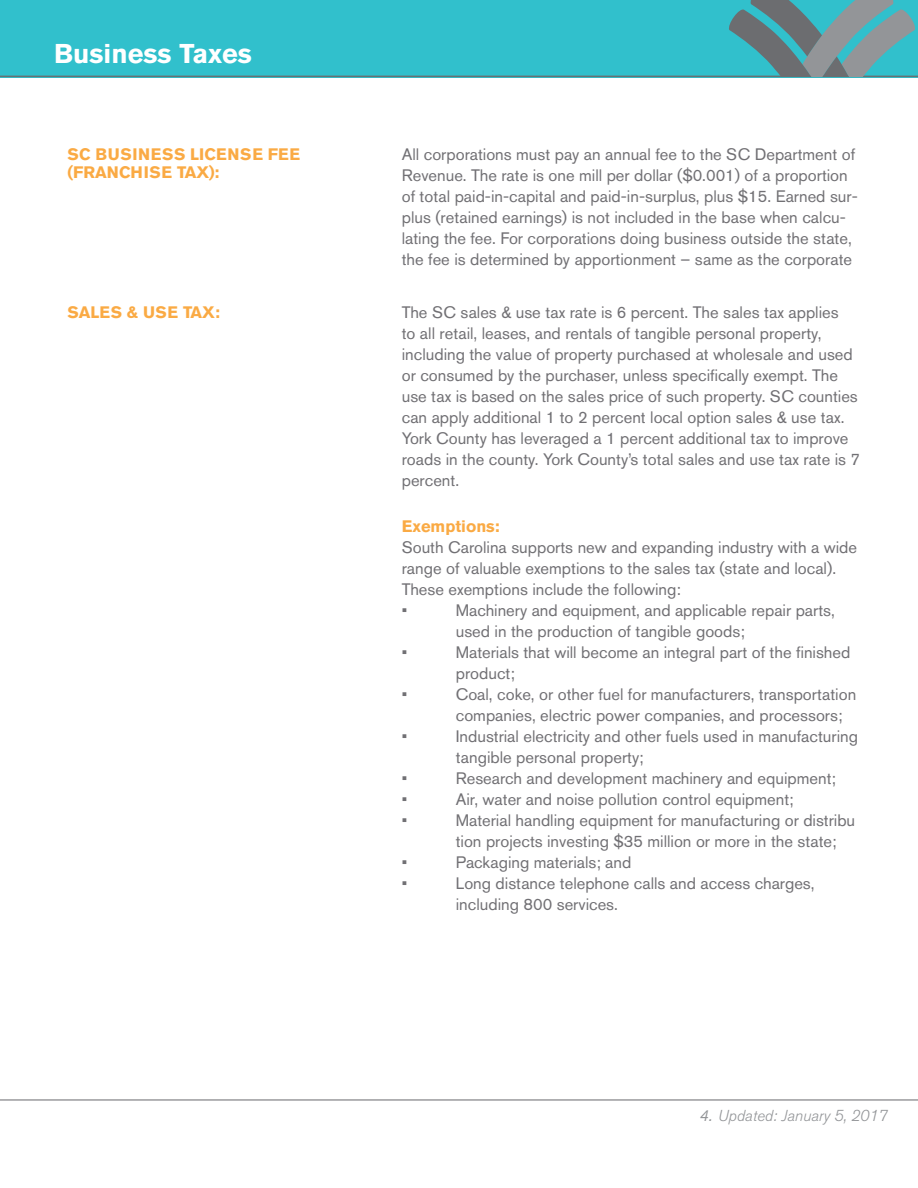
<style>
.page{position:relative;width:918px;height:1188px;background:#fff}
.page>*{position:absolute;margin:0;border:0;box-sizing:border-box;transform-origin:0 0}
.t1{font:700 27px "Akzidenz Grotesk BE";color:#fff}
.t2{font:16.5px/21px "Akzidenz Grotesk BE";color:#717074}
.t3{font:700 16.5px "Akzidenz Grotesk BE";color:#faaa44}
.t4{font:700 16.5px "Akzidenz Grotesk BE";letter-spacing:.04em;color:#faaa44}
.t5{font:italic 300 15.75px "Akzidenz Grotesk BE";color:#939598}
.s1{font-weight:400}
</style>
<div class="page">
<hr style="left:0;top:1099px;width:918px;height:2px;background:#717074">
<div style="left:0;top:0;width:918px;height:77px;background:#31c0cc"></div>
<hr style="left:0;top:76px;width:918px;height:1px;background:#687273">
<svg style="left:727px;top:0;width:190px;height:76px"></svg>
<p class="t1" style="left:54px;top:38px;width:200px">Business Taxes</p>
<p class="t4" style="left:68px;top:144px;width:234px">SC BUSINESS LICENSE FEE</p>
<p class="t3" style="left:68px;top:162px;width:153px">(FRANCHISE TAX):</p>
<p class="t3" style="left:68px;top:303px;width:154px">SALES &amp; USE TAX:</p>
<p class="t2" style="left:402px;top:143px;width:458px">All corporations must pay an annual fee to the SC Department of Revenue. The rate is one mill per dollar ($0.001) of a proportion of total paid-in-capital and paid-in-surplus, plus $15. Earned sur&shy;plus (retained earnings) is not included in the base when calcu&shy;lating the fee. For corporations doing business outside the state, the fee is determined by apportionment – same as the corporate</p>
<p class="t2" style="left:402px;top:302px;width:460px">The SC sales &amp; use tax rate is 6 percent. The sales tax applies<br>to all retail, leases, and rentals of tangible personal property, including the value of property purchased at wholesale and used or consumed by the purchaser, unless specifically exempt. The use tax is based on the sales price of such property. SC counties can apply additional 1 to 2 percent local option sales &amp; use tax.<br>York County has leveraged a 1 percent additional tax to improve roads in the county. York County’s total sales and use tax rate is 7 percent.</p>
<p class="t3" style="left:402px;top:517px;width:99px">Exemptions:</p>
<p class="t2" style="left:402px;top:537px;width:457px">South Carolina supports new and expanding industry with a wide range of valuable exemptions to the sales tax (state and local).<br>These exemptions include the following:</p>
<p class="t2" style="left:402px;top:600px;width:7px">•</p>
<p class="t2" style="left:456px;top:600px;width:381px">Machinery and equipment, and applicable repair parts, used in the production of tangible goods;</p>
<p class="t2" style="left:402px;top:642px;width:7px">•</p>
<p class="t2" style="left:456px;top:642px;width:396px">Materials that will become an integral part of the finished product;</p>
<p class="t2" style="left:402px;top:684px;width:7px">•</p>
<p class="t2" style="left:456px;top:684px;width:402px">Coal, coke, or other fuel for manufacturers, transportation companies, electric power companies, and processors;</p>
<p class="t2" style="left:402px;top:726px;width:7px">•</p>
<p class="t2" style="left:456px;top:726px;width:404px">Industrial electricity and other fuels used in manufacturing tangible personal property;</p>
<p class="t2" style="left:402px;top:768px;width:7px">•</p>
<p class="t2" style="left:456px;top:768px;width:382px">Research and development machinery and equipment;</p>
<p class="t2" style="left:402px;top:789px;width:7px">•</p>
<p class="t2" style="left:456px;top:789px;width:339px">Air, water and noise pollution control equipment;</p>
<p class="t2" style="left:402px;top:810px;width:7px">•</p>
<p class="t2" style="left:456px;top:810px;width:401px">Material handling equipment for manufacturing or distribu tion projects investing $35 million or more in the state;</p>
<p class="t2" style="left:402px;top:852px;width:7px">•</p>
<p class="t2" style="left:456px;top:852px;width:177px">Packaging materials; and</p>
<p class="t2" style="left:402px;top:873px;width:7px">•</p>
<p class="t2" style="left:456px;top:873px;width:360px">Long distance telephone calls and access charges,</p>
<p class="t2" style="left:456px;top:894px;width:164px">including 800 services.</p>
<p class="t5" style="left:700px;top:1107px;width:190px"><span class="s1">4.</span> Updated: January 5, 2017</p>
</div>
